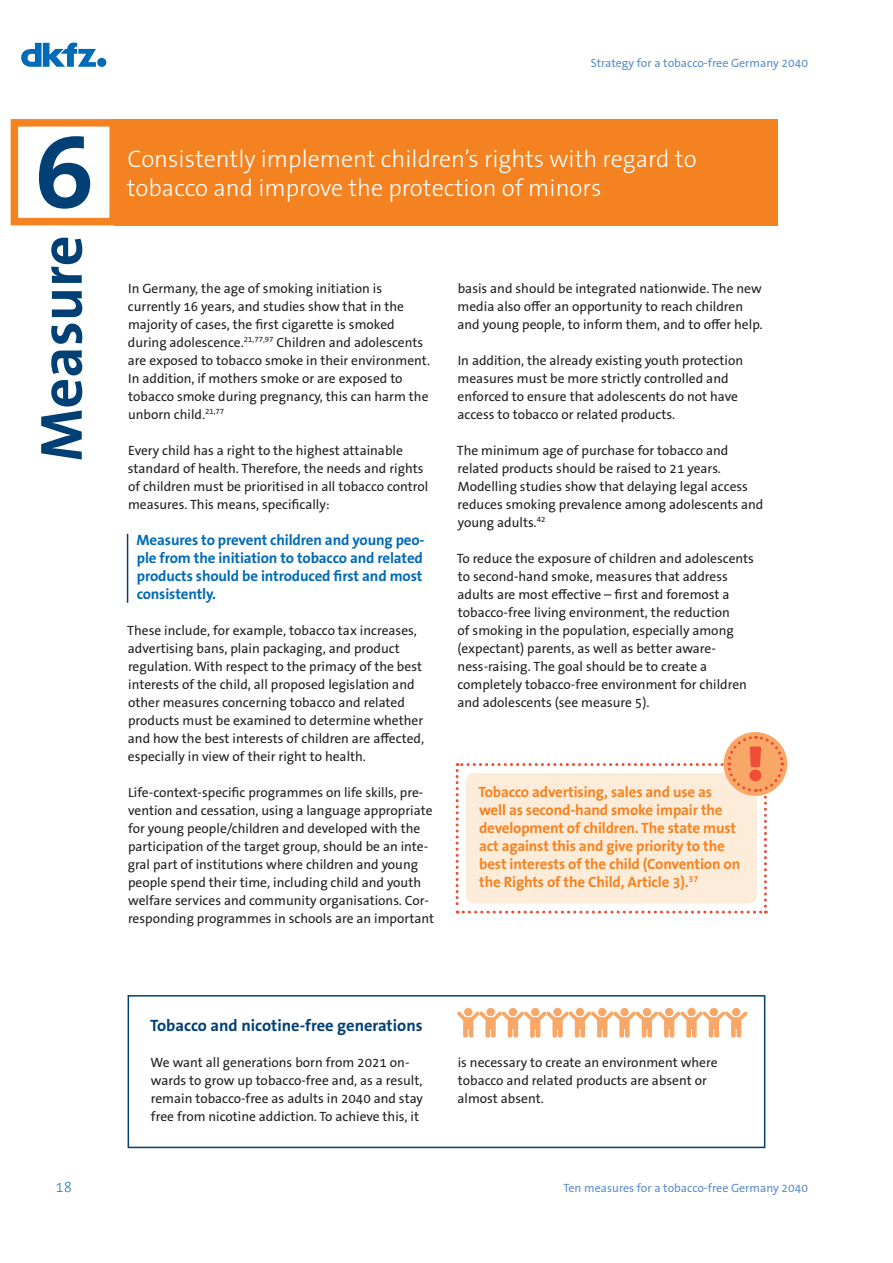
<style>
.page{position:relative;width:893px;height:1263px;background:#fff}
.page>*{position:absolute;margin:0;border:0;box-sizing:border-box;transform-origin:0 0}
.chapter_number{font:700 108px "The Sans B W7";color:#004075}
.chapter_number-2{font:700 60px "The Sans B W7";color:#004075}
.t1{font:300 24px/28.8px "The Sans B W3";color:#fff}
.t2{font:700 16.5px "The Sans B W7";color:#004075}
.p_marked_red{font:700 15px/18px "The Sans B W7";letter-spacing:-.01em;color:#f58220}
.p_marked{font:700 15px/18px "The Sans B W7";letter-spacing:-.01em;color:#006bb6}
.t3{font:200 15px "The Sans B W2";color:#006bb6}
.p_box{font:13.5px/18px "The Sans B W5 Plain";color:#231f20}
.t4{font:12px "The Sans B W5 Plain";color:#5a8eca}
</style>
<div class="page">
<svg style="left:21px;top:42px;width:85px;height:25px"></svg>
<div style="left:11px;top:119px;width:106px;height:106px;border:8px solid #f58220"></div>
<hr style="left:127px;top:534px;width:1px;height:69px;background:#004075">
<div style="left:115px;top:119px;width:663px;height:106px;background:#f58220"></div>
<div style="left:128px;top:995px;width:637px;height:153px;border:2px solid #004075"></div>
<svg style="left:456px;top:734px;width:329px;height:179px"></svg>
<svg style="left:457px;top:1008px;width:290px;height:29px"></svg>
<p class="chapter_number" style="left:35px;top:102px;width:61px">6</p>
<p class="chapter_number-2" style="left:23px;top:461px;width:228px;rotate:-90deg">Measure</p>
<p class="t4" style="left:591px;top:55px;width:219px">Strategy for a tobacco-free Germany 2040</p>
<p class="t1" style="left:127px;top:144px;width:571px">Consistently implement children’s rights with regard to tobacco and improve the protection of minors</p>
<p class="p_box" style="left:128px;top:279px;width:304px">In Germany, the age of smoking initiation is currently 16 years, and studies show that in the majority of cases, the first cigarette is smoked during adolescence.<sup>21,77,97</sup> Children and adolescents are exposed to tobacco smoke in their environment.<br>In addition, if mothers smoke or are exposed to tobacco smoke during pregnancy, this can harm the unborn child.<sup>21,77</sup></p>
<p class="p_box" style="left:128px;top:441px;width:302px">Every child has a right to the highest attainable standard of health. Therefore, the needs and rights of children must be prioritised in all tobacco control measures. This means, specifically:</p>
<p class="p_marked" style="left:137px;top:531px;width:290px">Measures to prevent children and young peo&shy;ple from the initiation to tobacco and related products should be introduced first and most consistently.</p>
<p class="p_box" style="left:127px;top:621px;width:299px">These include, for example, tobacco tax increases, advertising bans, plain packaging, and product regulation. With respect to the primacy of the best interests of the child, all proposed legislation and other measures concerning tobacco and related products must be examined to determine whether and how the best interests of children are affected, especially in view of their right to health.</p>
<p class="p_box" style="left:128px;top:783px;width:308px">Life-context-specific programmes on life skills, pre&shy;vention and cessation, using a language appropriate for young people/children and developed with the participation of the target group, should be an inte&shy;gral part of institutions where children and young people spend their time, including child and youth welfare services and community organisations. Cor&shy;responding programmes in schools are an important</p>
<p class="p_box" style="left:457px;top:279px;width:307px">basis and should be integrated nationwide. The new media also offer an opportunity to reach children and young people, to inform them, and to offer help.</p>
<p class="p_box" style="left:457px;top:351px;width:287px">In addition, the already existing youth protection measures must be more strictly controlled and enforced to ensure that adolescents do not have access to tobacco or related products.</p>
<p class="p_box" style="left:457px;top:441px;width:308px">The minimum age of purchase for tobacco and related products should be raised to 21 years.<br>Modelling studies show that delaying legal access reduces smoking prevalence among adolescents and young adults.<sup>42</sup></p>
<p class="p_box" style="left:457px;top:549px;width:299px">To reduce the exposure of children and adolescents to second-hand smoke, measures that address adults are most effective – first and foremost a tobacco-free living environment, the reduction<br>of smoking in the population, especially among (expectant) parents, as well as better aware&shy;ness-raising. The goal should be to create a completely tobacco-free environment for children and adolescents (see measure 5).</p>
<p class="p_marked_red" style="left:478px;top:783px;width:263px">Tobacco advertising, sales and use as well as second-hand smoke impair the development of children. The state must act against this and give priority to the best interests of the child (Convention on the Rights of the Child, Article 3).<sup>37</sup></p>
<p class="t3" style="left:56px;top:1177px;width:18px">18</p>
<p class="t2" style="left:150px;top:1015px;width:274px">Tobacco and nicotine-free generations</p>
<p class="p_box" style="left:151px;top:1053px;width:274px">We want all generations born from 2021 on&shy;wards to grow up tobacco-free and, as a result, remain tobacco-free as adults in 2040 and stay free from nicotine addiction. To achieve this, it</p>
<p class="p_box" style="left:457px;top:1053px;width:262px">is necessary to create an environment where tobacco and related products are absent or almost absent.</p>
<p class="t4" style="left:563px;top:1180px;width:246px">Ten measures for a tobacco-free Germany 2040</p>
</div>
